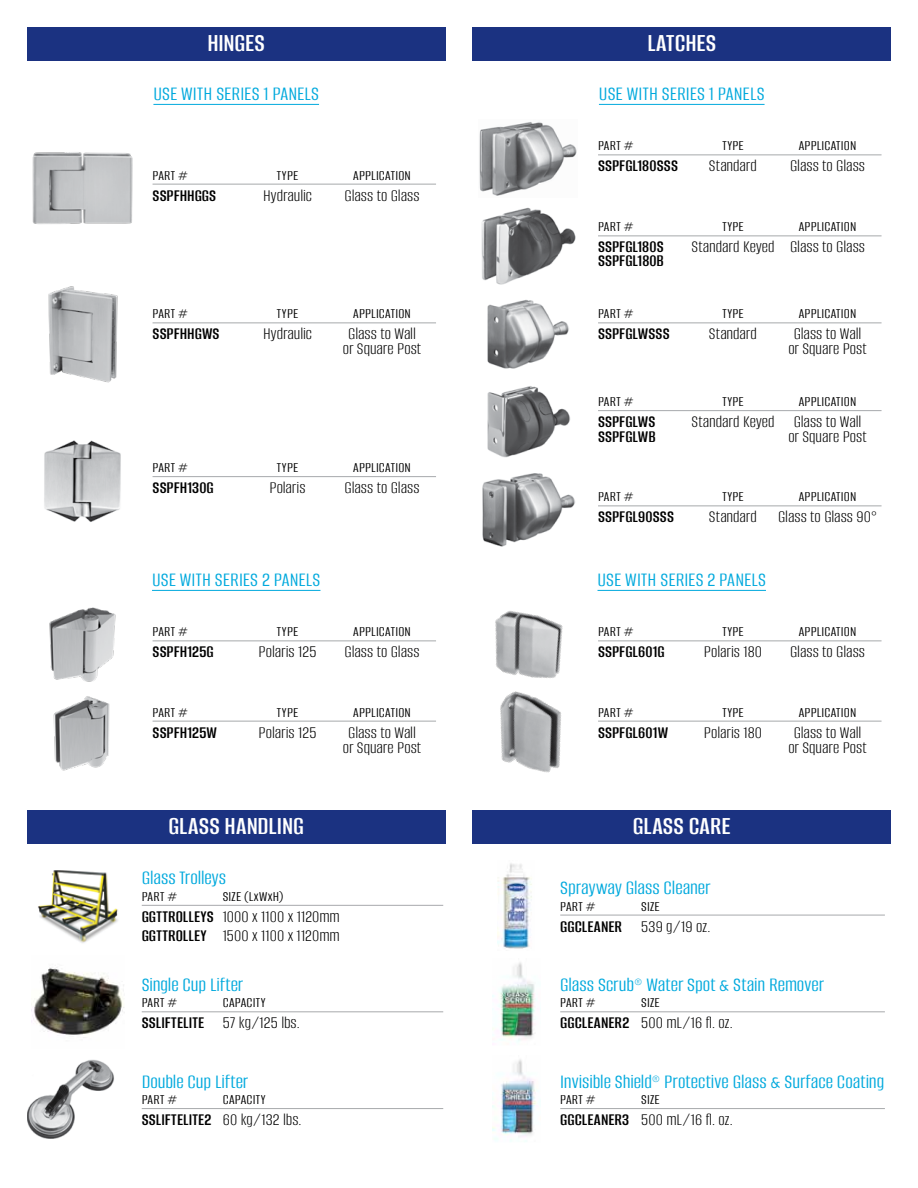
<style>
.page{position:relative;width:918px;height:1188px;background:#fff}
.page>*{position:absolute;margin:0;border:0;box-sizing:border-box;transform-origin:0 0}
.t1{font:600 27px "Alumni Sans";letter-spacing:.005em;color:#fff}
.t2{font:21px "Alumni Sans";color:#00a9dd}
.t3{font:300 18px/15px "Alumni Sans";color:#000}
.t4{font:600 18px "Alumni Sans";letter-spacing:.01em;color:#000}
.t5{font:15px "Alumni Sans";letter-spacing:.02em;color:#000}
.s1{font-weight:600}
.s2{font-weight:300}
</style>
<div class="page">
<div style="left:27px;top:27px;width:419px;height:34px;background:#1b3281"></div>
<div style="left:27px;top:810px;width:419px;height:34px;background:#1b3281"></div>
<div style="left:472px;top:27px;width:419px;height:34px;background:#1b3281"></div>
<div style="left:472px;top:810px;width:419px;height:34px;background:#1b3281"></div>
<img style="left:33px;top:152px;width:100px;height:72px">
<img style="left:479px;top:122px;width:98px;height:74px">
<img style="left:44px;top:440px;width:77px;height:82px">
<img style="left:487px;top:300px;width:82px;height:69px">
<img style="left:487px;top:386px;width:83px;height:72px">
<img style="left:482px;top:473px;width:93px;height:74px">
<img style="left:48px;top:286px;width:70px;height:96px">
<img style="left:481px;top:207px;width:95px;height:78px">
<hr style="left:153px;top:104px;width:166px;height:1px;background:#00a9dd">
<hr style="left:152px;top:590px;width:168px;height:1px;background:#00a9dd">
<hr style="left:599px;top:104px;width:166px;height:1px;background:#00a9dd">
<hr style="left:598px;top:590px;width:168px;height:1px;background:#00a9dd">
<hr style="left:153px;top:184px;width:283px;height:1px;background:#a7a9ac">
<hr style="left:598px;top:155px;width:284px;height:1px;background:#a7a9ac">
<hr style="left:153px;top:476px;width:283px;height:1px;background:#a7a9ac">
<hr style="left:598px;top:323px;width:284px;height:1px;background:#a7a9ac">
<hr style="left:598px;top:410px;width:284px;height:1px;background:#a7a9ac">
<hr style="left:598px;top:506px;width:284px;height:1px;background:#a7a9ac">
<hr style="left:153px;top:323px;width:283px;height:1px;background:#a7a9ac">
<hr style="left:598px;top:236px;width:284px;height:1px;background:#a7a9ac">
<img style="left:49px;top:607px;width:67px;height:75px">
<img style="left:495px;top:611px;width:68px;height:162px">
<img style="left:53px;top:696px;width:57px;height:75px">
<hr style="left:153px;top:641px;width:283px;height:1px;background:#a7a9ac">
<hr style="left:598px;top:641px;width:284px;height:1px;background:#a7a9ac">
<hr style="left:153px;top:721px;width:283px;height:1px;background:#a7a9ac">
<hr style="left:598px;top:721px;width:284px;height:1px;background:#a7a9ac">
<img style="left:38px;top:870px;width:80px;height:73px">
<img style="left:498px;top:863px;width:34px;height:86px">
<img style="left:27px;top:1060px;width:87px;height:78px">
<img style="left:493px;top:1059px;width:47px;height:83px">
<img style="left:31px;top:967px;width:93px;height:71px">
<img style="left:493px;top:962px;width:42px;height:80px">
<hr style="left:142px;top:905px;width:301px;height:1px;background:#a7a9ac">
<hr style="left:560px;top:915px;width:325px;height:1px;background:#a7a9ac">
<hr style="left:142px;top:1108px;width:301px;height:1px;background:#a7a9ac">
<hr style="left:560px;top:1108px;width:325px;height:1px;background:#a7a9ac">
<hr style="left:142px;top:1012px;width:301px;height:1px;background:#a7a9ac">
<hr style="left:560px;top:1012px;width:325px;height:1px;background:#a7a9ac">
<h1 class="t1" style="left:207px;top:28px;width:59px">HINGES</h1>
<h1 class="t1" style="left:647px;top:28px;width:70px">LATCHES</h1>
<p class="t2" style="left:153px;top:82px;width:167px">USE WITH SERIES 1 PANELS</p>
<p class="t2" style="left:599px;top:82px;width:167px">USE WITH SERIES 1 PANELS</p>
<p class="t5" style="left:153px;top:167px;width:37px">PART #</p>
<p class="t5" style="left:277px;top:167px;width:23px">TYPE</p>
<p class="t5" style="left:353px;top:167px;width:59px">APPLICATION</p>
<p class="t4" style="left:153px;top:185px;width:65px">SSPFHHGGS</p>
<p class="t3" style="left:263px;top:188px;width:50px">Hydraulic</p>
<p class="t3" style="left:345px;top:188px;width:76px">Glass to Glass</p>
<p class="t5" style="left:598px;top:138px;width:37px">PART #</p>
<p class="t5" style="left:722px;top:138px;width:23px">TYPE</p>
<p class="t5" style="left:799px;top:138px;width:59px">APPLICATION</p>
<p class="t4" style="left:598px;top:156px;width:81px">SSPFGL180SSS</p>
<p class="t3" style="left:709px;top:159px;width:50px">Standard</p>
<p class="t3" style="left:790px;top:159px;width:76px">Glass to Glass</p>
<p class="t5" style="left:598px;top:219px;width:37px">PART #</p>
<p class="t5" style="left:722px;top:219px;width:23px">TYPE</p>
<p class="t5" style="left:799px;top:219px;width:59px">APPLICATION</p>
<p class="t4" style="left:598px;top:237px;width:67px">SSPFGL180S</p>
<p class="t3" style="left:691px;top:240px;width:175px">Standard Keyed Glass to Glass</p>
<p class="t4" style="left:598px;top:251px;width:67px">SSPFGL180B</p>
<p class="t5" style="left:153px;top:306px;width:37px">PART #</p>
<p class="t5" style="left:277px;top:306px;width:23px">TYPE</p>
<p class="t5" style="left:353px;top:306px;width:59px">APPLICATION</p>
<p class="t4" style="left:153px;top:324px;width:69px">SSPFHHGWS</p>
<p class="t3" style="left:263px;top:327px;width:50px">Hydraulic</p>
<p class="t3" style="left:343px;top:327px;width:80px">Glass to Wall or Square Post</p>
<p class="t5" style="left:598px;top:306px;width:37px">PART #</p>
<p class="t5" style="left:722px;top:306px;width:23px">TYPE</p>
<p class="t5" style="left:799px;top:306px;width:59px">APPLICATION</p>
<p class="t4" style="left:598px;top:324px;width:73px">SSPFGLWSSS</p>
<p class="t3" style="left:709px;top:327px;width:50px">Standard</p>
<p class="t3" style="left:788px;top:327px;width:80px">Glass to Wall or Square Post</p>
<p class="t5" style="left:598px;top:394px;width:37px">PART #</p>
<p class="t5" style="left:722px;top:394px;width:23px">TYPE</p>
<p class="t5" style="left:799px;top:394px;width:59px">APPLICATION</p>
<p class="t4" style="left:598px;top:412px;width:59px">SSPFGLWS</p>
<p class="t3" style="left:691px;top:415px;width:171px">Standard Keyed Glass to Wall</p>
<p class="t4" style="left:598px;top:427px;width:59px">SSPFGLWB</p>
<p class="t3" style="left:788px;top:430px;width:80px">or Square Post</p>
<p class="t5" style="left:153px;top:460px;width:37px">PART #</p>
<p class="t5" style="left:277px;top:460px;width:23px">TYPE</p>
<p class="t5" style="left:353px;top:460px;width:59px">APPLICATION</p>
<p class="t4" style="left:153px;top:478px;width:63px">SSPFH130G</p>
<p class="t3" style="left:270px;top:481px;width:38px">Polaris</p>
<p class="t3" style="left:345px;top:481px;width:76px">Glass to Glass</p>
<p class="t5" style="left:598px;top:489px;width:37px">PART #</p>
<p class="t5" style="left:722px;top:489px;width:23px">TYPE</p>
<p class="t5" style="left:799px;top:489px;width:59px">APPLICATION</p>
<p class="t4" style="left:598px;top:507px;width:77px">SSPFGL90SSS</p>
<p class="t3" style="left:709px;top:510px;width:170px">Standard Glass to Glass 90°</p>
<p class="t2" style="left:152px;top:568px;width:170px">USE WITH SERIES 2 PANELS</p>
<p class="t2" style="left:598px;top:568px;width:170px">USE WITH SERIES 2 PANELS</p>
<p class="t5" style="left:153px;top:624px;width:37px">PART #</p>
<p class="t5" style="left:277px;top:624px;width:23px">TYPE</p>
<p class="t5" style="left:353px;top:624px;width:59px">APPLICATION</p>
<p class="t4" style="left:153px;top:642px;width:63px">SSPFH125G</p>
<p class="t3" style="left:259px;top:645px;width:59px">Polaris 125</p>
<p class="t3" style="left:345px;top:645px;width:76px">Glass to Glass</p>
<p class="t5" style="left:598px;top:624px;width:37px">PART #</p>
<p class="t5" style="left:722px;top:624px;width:23px">TYPE</p>
<p class="t5" style="left:799px;top:624px;width:59px">APPLICATION</p>
<p class="t4" style="left:598px;top:642px;width:68px">SSPFGL601G</p>
<p class="t3" style="left:704px;top:645px;width:60px">Polaris 180</p>
<p class="t3" style="left:790px;top:645px;width:76px">Glass to Glass</p>
<p class="t5" style="left:153px;top:704px;width:37px">PART #</p>
<p class="t5" style="left:277px;top:704px;width:23px">TYPE</p>
<p class="t5" style="left:353px;top:704px;width:59px">APPLICATION</p>
<p class="t4" style="left:153px;top:722px;width:66px">SSPFH125W</p>
<p class="t3" style="left:259px;top:725px;width:59px">Polaris 125</p>
<p class="t3" style="left:343px;top:725px;width:80px">Glass to Wall or Square Post</p>
<p class="t5" style="left:598px;top:704px;width:37px">PART #</p>
<p class="t5" style="left:722px;top:704px;width:23px">TYPE</p>
<p class="t5" style="left:799px;top:704px;width:59px">APPLICATION</p>
<p class="t4" style="left:598px;top:722px;width:72px">SSPFGL601W</p>
<p class="t3" style="left:704px;top:725px;width:60px">Polaris 180</p>
<p class="t3" style="left:788px;top:725px;width:80px">Glass to Wall or Square Post</p>
<h1 class="t1" style="left:169px;top:811px;width:137px">GLASS HANDLING</h1>
<h1 class="t1" style="left:633px;top:811px;width:99px">GLASS CARE</h1>
<p class="t2" style="left:142px;top:867px;width:86px">Glass Trolleys</p>
<p class="t5" style="left:142px;top:888px;width:37px">PART #</p>
<p class="t5" style="left:223px;top:888px;width:62px">SIZE (LxWxH)</p>
<p class="t3" style="left:142px;top:907px;width:200px;line-height:19.5px"><span class="s1">GGTTROLLEYS</span> 1000 x 1100 x 1120mm<br><span class="s1">GGTTROLLEY</span> 1500 x 1100 x 1120mm</p>
<p class="t2" style="left:560px;top:877px;width:152px">Sprayway Glass Cleaner</p>
<p class="t5" style="left:560px;top:898px;width:37px">PART #</p>
<p class="t5" style="left:641px;top:898px;width:20px">SIZE</p>
<p class="t3" style="left:560px;top:919px;width:152px"><span class="s1">GGCLEANER</span> 539 g/19 oz.</p>
<p class="t2" style="left:142px;top:973px;width:103px">Single Cup Lifter</p>
<p class="t5" style="left:142px;top:995px;width:37px">PART #</p>
<p class="t5" style="left:223px;top:995px;width:44px">CAPACITY</p>
<p class="t3" style="left:142px;top:1016px;width:159px"><span class="s1">SSLIFTELITE</span> 57 kg/125 lbs.</p>
<p class="t2" style="left:560px;top:973px;width:265px">Glass Scrub® Water Spot &amp; Stain Remover</p>
<p class="t5" style="left:560px;top:995px;width:37px">PART #</p>
<p class="t5" style="left:641px;top:995px;width:20px">SIZE</p>
<p class="t3" style="left:560px;top:1016px;width:174px"><span class="s1">GGCLEANER2</span> 500 mL/16 fl. oz.</p>
<p class="t2" style="left:142px;top:1070px;width:108px">Double Cup Lifter</p>
<p class="t5" style="left:142px;top:1092px;width:37px">PART #</p>
<p class="t5" style="left:223px;top:1092px;width:44px">CAPACITY</p>
<p class="t4" style="left:142px;top:1110px;width:161px">SSLIFTELITE2 <span class="s2">60 kg/132 lbs.</span></p>
<p class="t2" style="left:560px;top:1070px;width:325px">Invisible Shield® Protective Glass &amp; Surface Coating</p>
<p class="t5" style="left:560px;top:1092px;width:37px">PART #</p>
<p class="t5" style="left:641px;top:1092px;width:20px">SIZE</p>
<p class="t3" style="left:560px;top:1113px;width:174px"><span class="s1">GGCLEANER3</span> 500 mL/16 fl. oz.</p>
</div>
